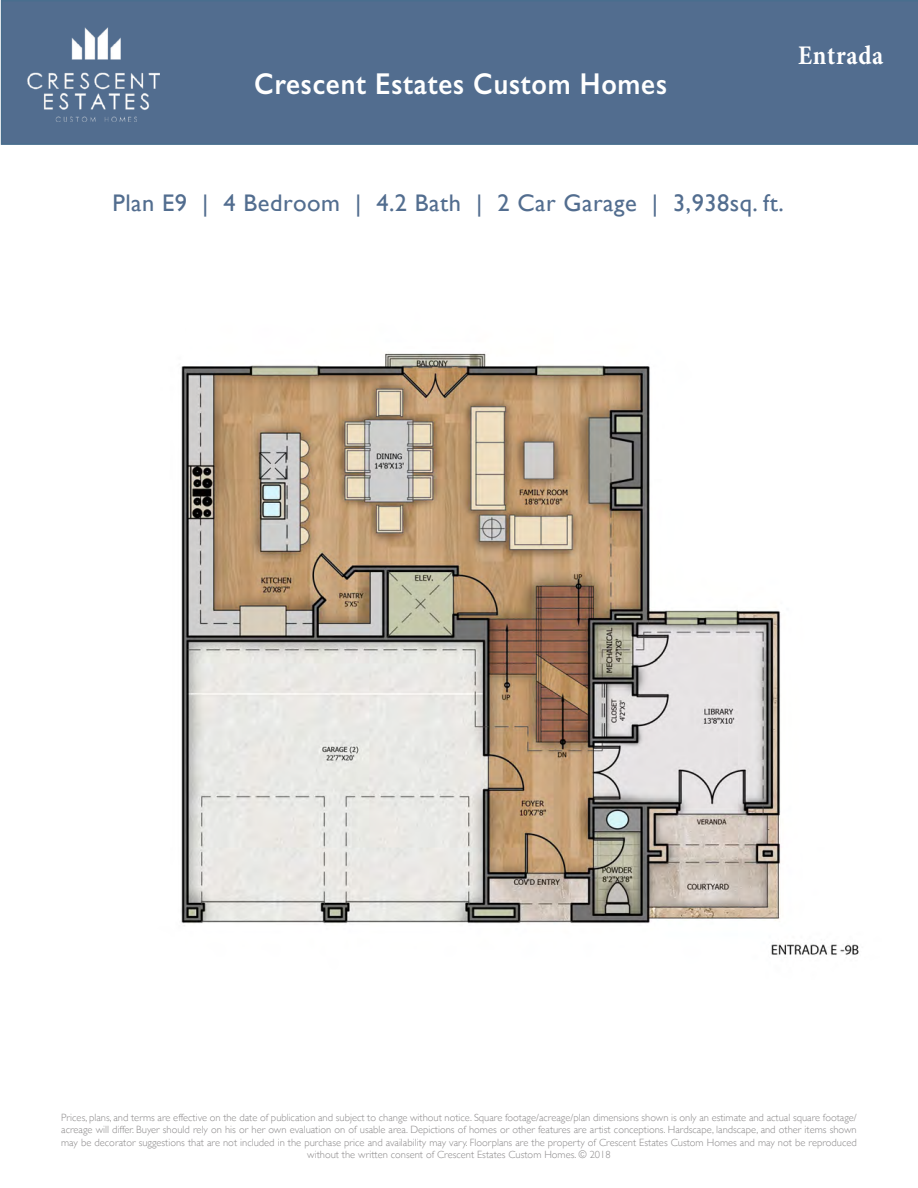
<style>
.page{position:relative;width:918px;height:1188px;background:#fff}
.page>*{position:absolute;margin:0;border:0;box-sizing:border-box;transform-origin:0 0}
.t1{font:600 30.3px "Gill Sans";letter-spacing:.03em;color:#fff;scale:.89 1}
.t2{font:700 26.85px "Minion Pro";letter-spacing:.03em;color:#fff;scale:.89 1}
.t3{font:24px "Gill Sans";letter-spacing:.02em;color:#526d8f}
.t4{font:300 10.5px/12.6px "Gill Sans";color:#8c8a8b;text-align:center}
</style>
<div class="page">
<div style="left:1px;top:0;width:917px;height:145px;background:#526d8f"></div>
<img style="left:28px;top:27px;width:132px;height:94px">
<img style="left:181px;top:353px;width:678px;height:603px">
<h1 class="t1" style="left:254px;top:65px;width:465px">Crescent Estates Custom Homes</h1>
<h2 class="t2" style="left:798px;top:37px;width:97px">Entrada</h2>
<h3 class="t3" style="left:112px;top:189px;width:673px">Plan E9 | 4 Bedroom | 4.2 Bath | 2 Car Garage | 3,938sq. ft.</h3>
<p class="t4" style="left:61px;top:1110px;width:797px">Prices, plans, and terms are effective on the date of publication and subject to change without notice. Square footage/acreage/plan dimensions shown is only an estimate and actual square footage/ acreage will differ. Buyer should rely on his or her own evaluation on of usable area. Depictions of homes or other features are artist conceptions. Hardscape, landscape, and other items shown may be decorator suggestions that are not included in the purchase price and availability may vary. Floorplans are the property of Crescent Estates Custom Homes and may not be reproduced without the written consent of Crescent Estates Custom Homes. © 2018</p>
</div>
